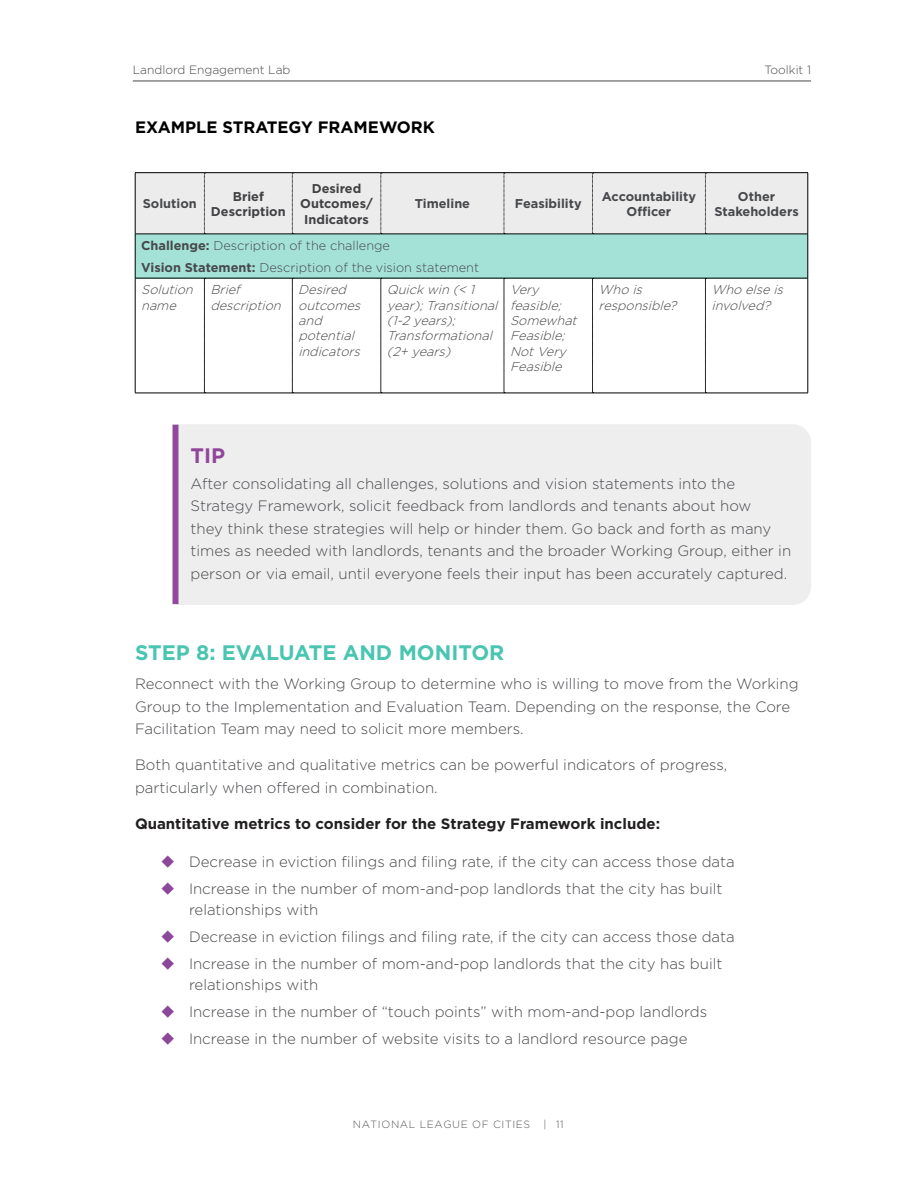
<style>
.page{position:relative;width:918px;height:1188px;background:#fff}
.page>*{position:absolute;margin:0;border:0;box-sizing:border-box;transform-origin:0 0}
.t1{font:700 21px "Gotham";color:#49c5b1}
.t2{font:700 21px "Gotham";color:#904799}
.t3{font:700 16.5px "Gotham";color:#000}
.t4{font:300 15px/22.5px "Gotham";color:#47484b}
.t5{font:700 15px "Gotham";color:#221f20}
.t6{font:italic 300 12.75px/15.3px "Gotham";color:#47484b}
.t7{font:300 12.75px/22.2px "Gotham";color:#47484b}
.t8{font:700 12.75px/15.3px "Gotham";color:#47484b;text-align:center}
.t9{font:700 12.75px/15.3px "Gotham";color:#414042;text-align:center}
.t10{font:300 12px "Gotham";color:#47484b}
.t11{font:300 10.5px "Gotham";letter-spacing:.06em;color:#55565a}
.s1{font-weight:700}
.s2{font-style:italic}
</style>
<div class="page">
<div style="left:177px;top:424px;width:634px;height:181px;background:#eeeeef"></div>
<hr style="left:133px;top:81px;width:561px;height:1px;background:#47484b">
<hr style="left:694px;top:81px;width:117px;height:1px;background:#47484b">
<div style="left:172px;top:425px;width:6px;height:179px;background:#90499c"></div>
<div style="left:135px;top:234px;width:673px;height:44px;background:#a4e2d8"></div>
<hr style="left:135px;top:278px;width:1px;height:115px;background:#000">
<hr style="left:808px;top:278px;width:1px;height:115px;background:#000">
<hr style="left:135px;top:393px;width:69px;height:1px;background:#000">
<hr style="left:204px;top:393px;width:88px;height:1px;background:#000">
<hr style="left:292px;top:393px;width:89px;height:1px;background:#000">
<hr style="left:381px;top:393px;width:123px;height:1px;background:#000">
<hr style="left:504px;top:393px;width:89px;height:1px;background:#000">
<hr style="left:593px;top:393px;width:112px;height:1px;background:#000">
<hr style="left:705px;top:393px;width:103px;height:1px;background:#000">
<svg style="left:204px;top:279px;width:1px;height:114px"></svg>
<svg style="left:292px;top:279px;width:1px;height:114px"></svg>
<svg style="left:381px;top:279px;width:1px;height:114px"></svg>
<svg style="left:504px;top:279px;width:1px;height:114px"></svg>
<svg style="left:592px;top:279px;width:2px;height:114px"></svg>
<svg style="left:705px;top:279px;width:1px;height:114px"></svg>
<hr style="left:135px;top:172px;width:69px;height:1px;background:#000">
<hr style="left:204px;top:172px;width:88px;height:1px;background:#000">
<hr style="left:292px;top:172px;width:89px;height:1px;background:#000">
<hr style="left:381px;top:172px;width:123px;height:1px;background:#000">
<hr style="left:504px;top:172px;width:89px;height:1px;background:#000">
<hr style="left:593px;top:172px;width:112px;height:1px;background:#000">
<hr style="left:705px;top:172px;width:103px;height:1px;background:#000">
<hr style="left:808px;top:173px;width:1px;height:61px;background:#000">
<hr style="left:135px;top:234px;width:69px;height:1px;background:#000">
<hr style="left:135px;top:234px;width:1px;height:44px;background:#000">
<hr style="left:204px;top:234px;width:88px;height:1px;background:#000">
<hr style="left:292px;top:234px;width:89px;height:1px;background:#000">
<hr style="left:381px;top:234px;width:123px;height:1px;background:#000">
<hr style="left:504px;top:234px;width:89px;height:1px;background:#000">
<hr style="left:593px;top:234px;width:112px;height:1px;background:#000">
<hr style="left:705px;top:234px;width:103px;height:1px;background:#000">
<hr style="left:808px;top:234px;width:1px;height:44px;background:#000">
<hr style="left:135px;top:278px;width:69px;height:1px;background:#000">
<hr style="left:204px;top:278px;width:88px;height:1px;background:#000">
<hr style="left:292px;top:278px;width:89px;height:1px;background:#000">
<hr style="left:381px;top:278px;width:123px;height:1px;background:#000">
<hr style="left:504px;top:278px;width:89px;height:1px;background:#000">
<hr style="left:593px;top:278px;width:112px;height:1px;background:#000">
<hr style="left:705px;top:278px;width:103px;height:1px;background:#000">
<div style="left:135px;top:173px;width:673px;height:61px;background:#ececed"></div>
<p class="t10" style="left:133px;top:63px;width:159px">Landlord Engagement Lab</p>
<p class="t10" style="left:765px;top:63px;width:48px">Toolkit 1</p>
<p class="t3" style="left:135px;top:116px;width:301px">EXAMPLE STRATEGY FRAMEWORK</p>
<p class="t8" style="left:143px;top:196px;width:55px">Solution</p>
<p class="t9" style="left:211px;top:188px;width:76px">Brief<br>Description</p>
<p class="t9" style="left:300px;top:181px;width:74px">Desired<br>Outcomes/<br>Indicators</p>
<p class="t8" style="left:415px;top:196px;width:57px">Timeline</p>
<p class="t8" style="left:515px;top:196px;width:68px">Feasibility</p>
<p class="t8" style="left:602px;top:188px;width:96px">Accountability<br>Officer</p>
<p class="t8" style="left:714px;top:188px;width:86px">Other<br>Stakeholders</p>
<p class="t7" style="left:141px;top:234px;width:340px"><span class="s1">Challenge:</span> Description of the challenge<br><span class="s1">Vision Statement:</span> Description of the vision statement<br><span class="s2">Solution</span></p>
<p class="t6" style="left:141px;top:297px;width:40px">name</p>
<p class="t6" style="left:210px;top:282px;width:76px">Brief description</p>
<p class="t6" style="left:298px;top:282px;width:68px">Desired outcomes and potential indicators</p>
<p class="t6" style="left:387px;top:282px;width:116px">Quickwin (&lt; 1 year);Transitional (1-2years);<br>Transformational (2+ years)</p>
<p class="t6" style="left:510px;top:282px;width:72px">Very feasible;<br>Somewhat<br>Feasible;<br>NotVery<br>Feasible</p>
<p class="t6" style="left:599px;top:282px;width:83px">Who is responsible?</p>
<p class="t6" style="left:711px;top:282px;width:77px">Who elseis involved?</p>
<h1 class="t2" style="left:190px;top:441px;width:36px">TIP</h1>
<p class="t4" style="left:190px;top:472px;width:602px">After consolidating all challenges, solutions and vision statements into the Strategy Framework, solicit feedback from landlords and tenants about how<br>they think these strategies will help or hinder them. Go back and forth as many times as needed with landlords, tenants and the broader Working Group, either in person or via email, until everyone feels their input has been accurately captured.</p>
<h1 class="t1" style="left:135px;top:639px;width:371px">STEP 8: EVALUATE AND MONITOR</h1>
<p class="t4" style="left:135px;top:672px;width:665px">Reconnect with the Working Group to determine who is willing to move from the Working<br>Group to the Implementation and Evaluation Team. Depending on the response, the Core<br>Facilitation Team may need to solicit more members.</p>
<p class="t4" style="left:135px;top:753px;width:594px">Both quantitative and qualitative metrics can be powerful indicators of progress, particularly when offered in combination.</p>
<p class="t5" style="left:135px;top:814px;width:527px">Quantitative metrics to consider for the Strategy Framework include:</p>
<p class="t4" style="left:189px;top:848px;width:547px;line-height:27px">Decrease in eviction filings and filing rate, if the city can access those data<br>Increase in the number of mom-and-pop landlords that the city has built</p>
<p class="t4" style="left:189px;top:896px;width:547px;line-height:27px">relationships with<br>Decrease in eviction filings and filing rate, if the city can access those data<br>Increase in the number of mom-and-pop landlords that the city has built</p>
<p class="t4" style="left:189px;top:970px;width:520px;line-height:27px">relationships with<br>Increase in the number of “touch points” with mom-and-pop landlords<br>Increase in the number of website visits to a landlord resource page</p>
<p class="t11" style="left:353px;top:1117px;width:179px">NATIONAL LEAGUE OF CITIES</p>
<p class="t11" style="left:544px;top:1117px;width:22px">| 11</p>
</div>
